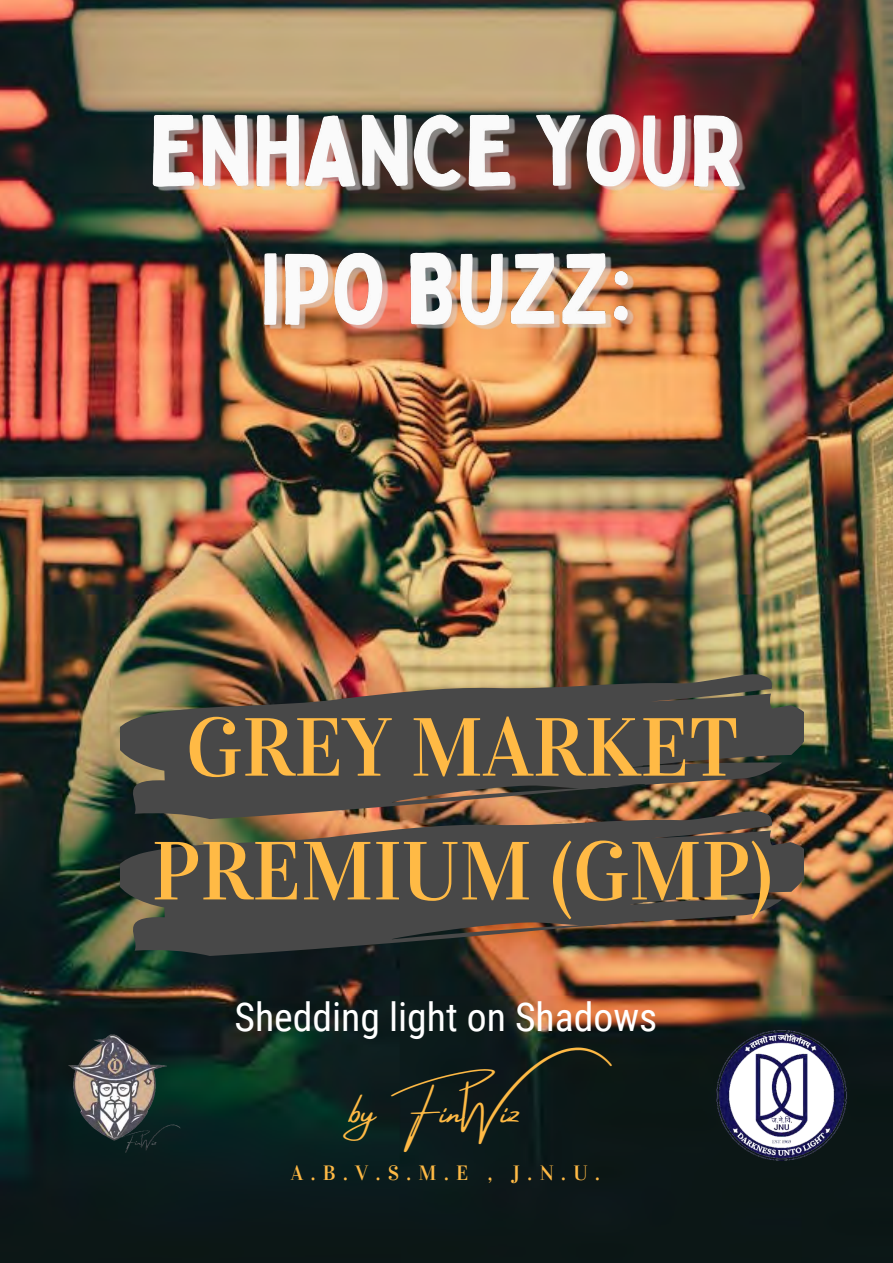
<style>
.page{position:relative;width:893px;height:1263px;background:#fff}
.page>*{position:absolute;margin:0;border:0;box-sizing:border-box;transform-origin:0 0}
.t1{font:82.5px/123.8px "Vidaloka";color:#ffba45;text-align:center}
.t2{font:41.17px "Amsterdam Four";color:#ffba45}
.t3{font:39.67px "Roboto Condensed";color:#fff}
.t4{font:20.62px "Vidaloka";color:#ffba45}
</style>
<div class="page">
<img style="left:0;top:0;width:893px;height:1263px">
<img style="left:121px;top:674px;width:683px;height:137px">
<svg style="left:121px;top:811px;width:683px;height:145px;fill:#484848"></svg>
<img style="left:16px;top:960px;width:198px;height:280px">
<img style="left:677px;top:1018px;width:208px;height:155px">
<img style="left:149px;top:88px;width:598px;height:258px">
<p class="t1" style="left:152px;top:686px;width:622px">GREY MARKET<br>PREMIUM (GMP)</p>
<p class="t3" style="left:234px;top:994px;width:424px">Shedding light on Shadows</p>
<p class="t2" style="left:350px;top:1089px;width:266px">by FinWiz</p>
<h3 class="t4" style="left:291px;top:1160px;width:310px">A.B.V.S.M.E , J.N.U.</h3>
</div>
